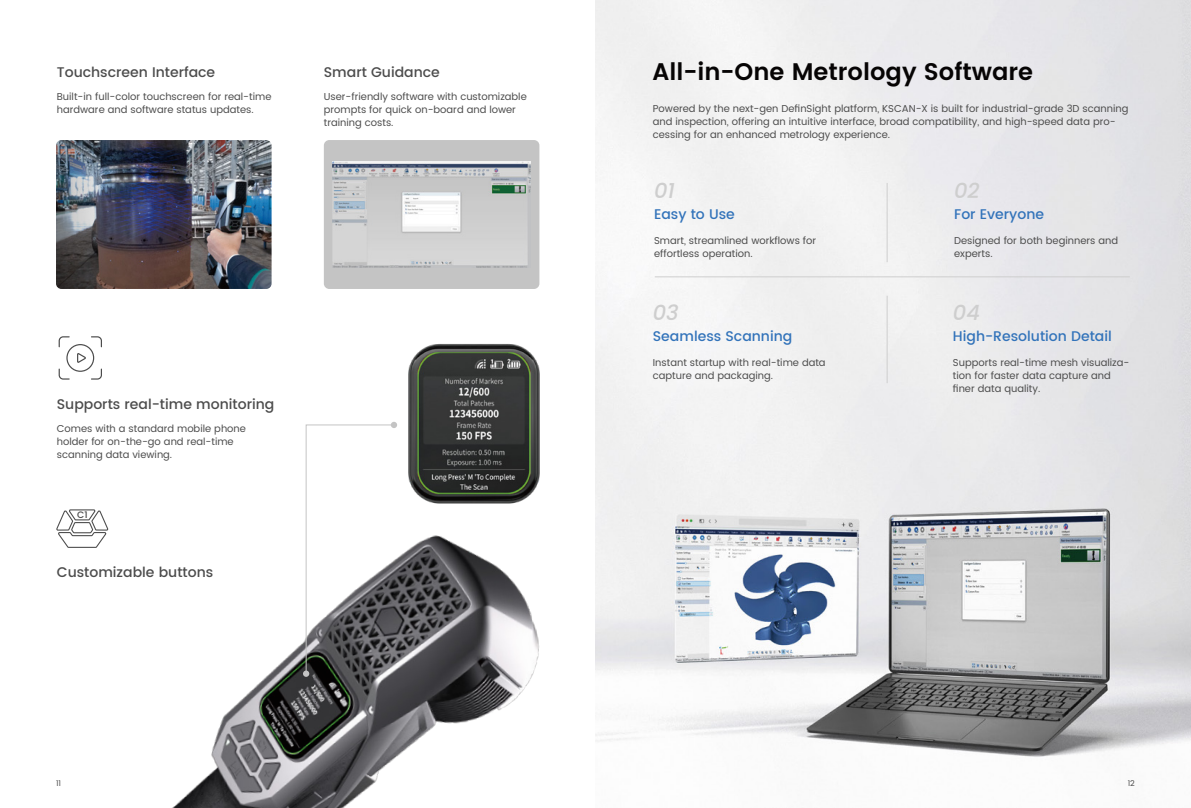
<style>
.page{position:relative;width:1191px;height:808px;background:#fff}
.page>*{position:absolute;margin:0;border:0;box-sizing:border-box;transform-origin:0 0}
.t1{font:600 24px "Poppins";color:#060404}
.t2{font:italic 500 21px "Poppins";color:#cecece}
.t3{font:500 14px "Poppins";color:#4c4c4c}
.t4{font:500 14px "Poppins";color:#3273ba}
.t5{font:10px/13px "Poppins";color:#4c4c4c}
.t6{font:500 9.3px "Poppins";color:#4c4c4c}
.t7{font:8px "Poppins";color:#4c4c4c}
</style>
<div class="page">
<img style="left:172px;top:503px;width:367px;height:305px">
<img style="left:595px;top:0;width:596px;height:757px">
<hr style="left:655px;top:277px;width:474px;height:1px;background:#cecece">
<hr style="left:887px;top:183px;width:1px;height:79px;background:#cecece">
<hr style="left:887px;top:296px;width:1px;height:87px;background:#cecece">
<img style="left:56px;top:140px;width:215px;height:149px">
<div style="left:324px;top:140px;width:215px;height:149px;background:#c4c4c4;border-radius:5px"></div>
<svg style="left:58px;top:336px;width:12px;height:12px"></svg>
<svg style="left:58px;top:368px;width:12px;height:12px"></svg>
<div style="left:66px;top:344px;width:28px;height:28px;border:1px solid #4c4c4c;border-radius:50%"></div>
<svg style="left:76px;top:336px;width:26px;height:44px"></svg>
<img style="left:333px;top:162px;width:197px;height:105px">
<svg style="left:306px;top:424px;width:91px;height:249px"></svg>
<div style="left:303px;top:670px;width:6px;height:7px;background:#c4c4c4;border-radius:50%"></div>
<svg style="left:56px;top:509px;width:53px;height:39px"></svg>
<img style="left:391px;top:344px;width:149px;height:197px">
<h3 class="t3" style="left:57px;top:62px;width:160px">Touchscreen Interface</h3>
<p class="t5" style="left:57px;top:90px;width:216px">Built-in full-color touchscreen for real-time hardware and software status updates.</p>
<h3 class="t3" style="left:324px;top:62px;width:117px">Smart Guidance</h3>
<p class="t5" style="left:324px;top:90px;width:204px">User-friendly software with customizable prompts for quick on-board and lower training costs.</p>
<h3 class="t3" style="left:57px;top:394px;width:219px">Supports real-time monitoring</h3>
<p class="t5" style="left:57px;top:422px;width:191px">Comes with a standard mobile phone holder for on-the-go and real-time scanning data viewing.</p>
<p class="t6" style="left:77px;top:508px;width:12px">C1</p>
<h3 class="t3" style="left:57px;top:562px;width:158px">Customizable buttons</h3>
<h1 class="t1" style="left:652px;top:54px;width:382px">All-in-One Metrology Software</h1>
<p class="t5" style="left:653px;top:103px;width:477px">Powered by the next-gen DefinSight platform, KSCAN-X is built for industrial-grade 3D scanning and inspection, offering an intuitive interface, broad compatibility, and high-speed data pro&shy;cessing for an enhanced metrology experience.</p>
<h2 class="t2" style="left:654px;top:179px;width:22px">01</h2>
<h3 class="t4" style="left:654px;top:204px;width:82px">Easy to Use</h3>
<p class="t5" style="left:654px;top:234px;width:164px">Smart, streamlined workflows for effortless operation.</p>
<h2 class="t2" style="left:653px;top:301px;width:27px">03</h2>
<h3 class="t4" style="left:653px;top:326px;width:141px">Seamless Scanning</h3>
<p class="t5" style="left:653px;top:356px;width:174px">Instant startup with real-time data capture and packaging.</p>
<h2 class="t2" style="left:954px;top:179px;width:27px">02</h2>
<h3 class="t4" style="left:954px;top:204px;width:91px">For Everyone</h3>
<p class="t5" style="left:954px;top:234px;width:165px">Designed for both beginners and experts.</p>
<h2 class="t2" style="left:953px;top:301px;width:29px">04</h2>
<h3 class="t4" style="left:953px;top:326px;width:160px">High-Resolution Detail</h3>
<p class="t5" style="left:953px;top:356px;width:178px">Supports real-time mesh visualiza&shy;tion for faster data capture and finer data quality.</p>
<p class="t7" style="left:56px;top:777px;width:7px">11</p>
<p class="t7" style="left:1127px;top:777px;width:9px">12</p>
</div>
